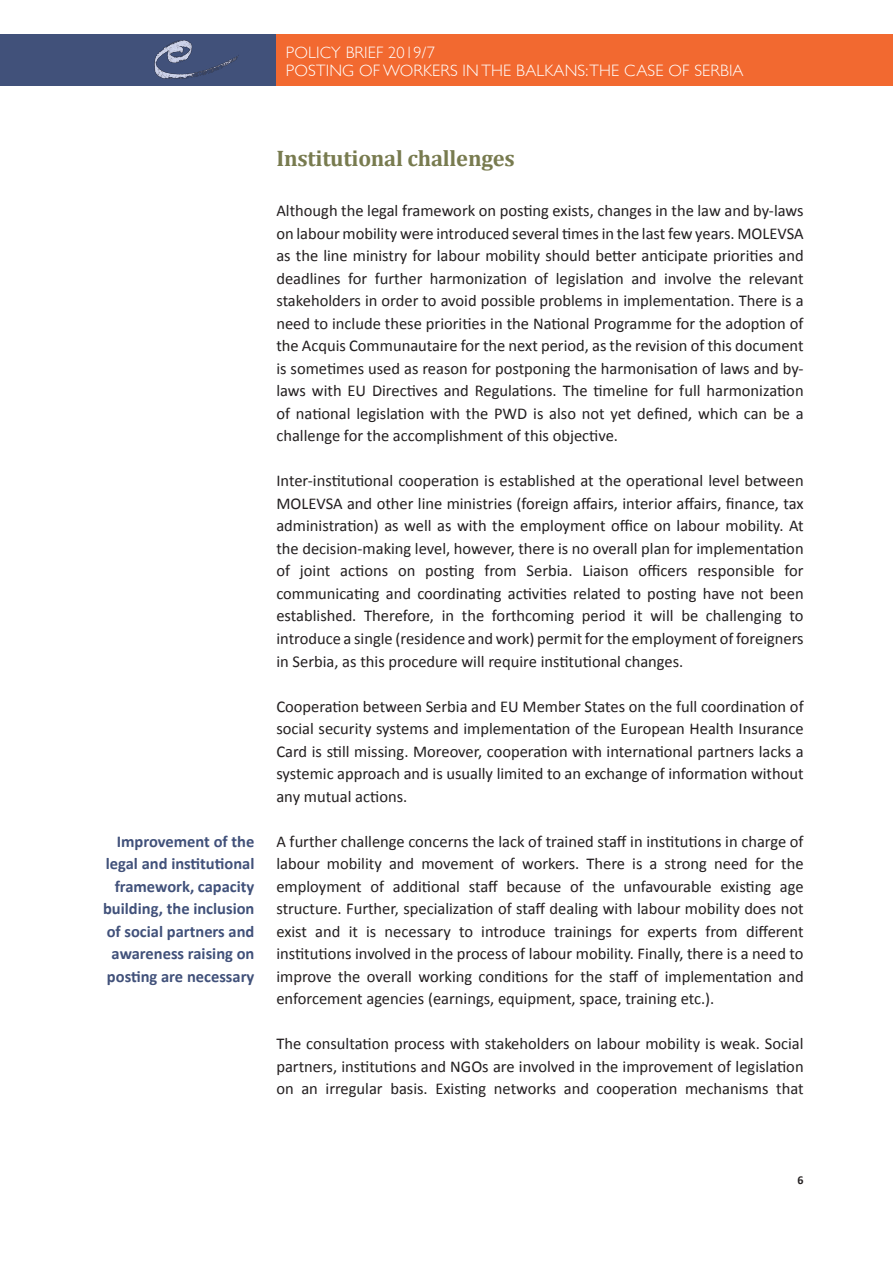
<style>
.page{position:relative;width:893px;height:1263px;background:#fff}
.page>*{position:absolute;margin:0;border:0;box-sizing:border-box;transform-origin:0 0}
.t1{font:700 22.5px "Cambria";letter-spacing:-.01em;color:#787b4f}
.t2{font:16.5px/22.5px "Calibri";color:#231f20;text-align:justify}
.t3{font:700 16.5px/22.5px "Calibri";color:#41517a;text-align:right}
.t4{font:300 16.5px/18px "Gill Sans";letter-spacing:.01em;color:#fff}
.t5{font:700 12px "Calibri";color:#231f20}
</style>
<div class="page">
<div style="left:0;top:34px;width:276px;height:51px;background:#41517a"></div>
<img style="left:154px;top:40px;width:85px;height:39px">
<div style="left:276px;top:34px;width:617px;height:51px;background:#f26930"></div>
<p class="t4" style="left:286px;top:43px;width:459px">POLICY BRIEF 2019/7<br>POSTING OF WORKERS IN THE BALKANS: THE CASE OF SERBIA</p>
<p class="t3" style="left:103px;top:829px;width:153px">Improvement of the legal and institutional framework, capacity building, the inclusion of social partners and awareness raising on posting are necessary</p>
<h1 class="t1" style="left:276px;top:145px;width:240px">Institutional challenges</h1>
<p class="t2" style="left:276px;top:199px;width:529px">Although the legal framework on posting exists, changes in the law and by-laws on labour mobility were introduced several times in the last few years. MOLEVSA as the line ministry for labour mobility should better anticipate priorities and deadlines for further harmonization of legislation and involve the relevant stakeholders in order to avoid possible problems in implementation. There is a need to include these priorities in the National Programme for the adoption of the Acquis Communautaire for the next period, as the revision of this document is sometimes used as reason for postponing the harmonisation of laws and by&shy;laws with EU Directives and Regulations. The timeline for full harmonization of national legislation with the PWD is also not yet defined, which can be a challenge for the accomplishment of this objective.</p>
<p class="t2" style="left:276px;top:469px;width:529px">Inter-institutional cooperation is established at the operational level between MOLEVSA and other line ministries (foreign affairs, interior affairs, finance, tax administration) as well as with the employment office on labour mobility. At the decision-making level, however, there is no overall plan for implementation of joint actions on posting from Serbia. Liaison officers responsible for communicating and coordinating activities related to posting have not been established. Therefore, in the forthcoming period it will be challenging to introduce a single (residence and work) permit for the employment of foreigners in Serbia, as this procedure will require institutional changes.</p>
<p class="t2" style="left:276px;top:694px;width:529px">Cooperation between Serbia and EU Member States on the full coordination of social security systems and implementation of the European Health Insurance Card is still missing. Moreover, cooperation with international partners lacks a systemic approach and is usually limited to an exchange of information without any mutual actions.</p>
<p class="t2" style="left:276px;top:829px;width:529px">A further challenge concerns the lack of trained staff in institutions in charge of labour mobility and movement of workers. There is a strong need for the employment of additional staff because of the unfavourable existing age structure. Further, specialization of staff dealing with labour mobility does not exist and it is necessary to introduce trainings for experts from different institutions involved in the process of labour mobility. Finally, there is a need to improve the overall working conditions for the staff of implementation and enforcement agencies (earnings, equipment, space, training etc.).</p>
<p class="t2" style="left:276px;top:1031px;width:529px">The consultation process with stakeholders on labour mobility is weak. Social partners, institutions and NGOs are involved in the improvement of legislation on an irregular basis. Existing networks and cooperation mechanisms that</p>
<p class="t5" style="left:798px;top:1172px;width:8px">6</p>
</div>
